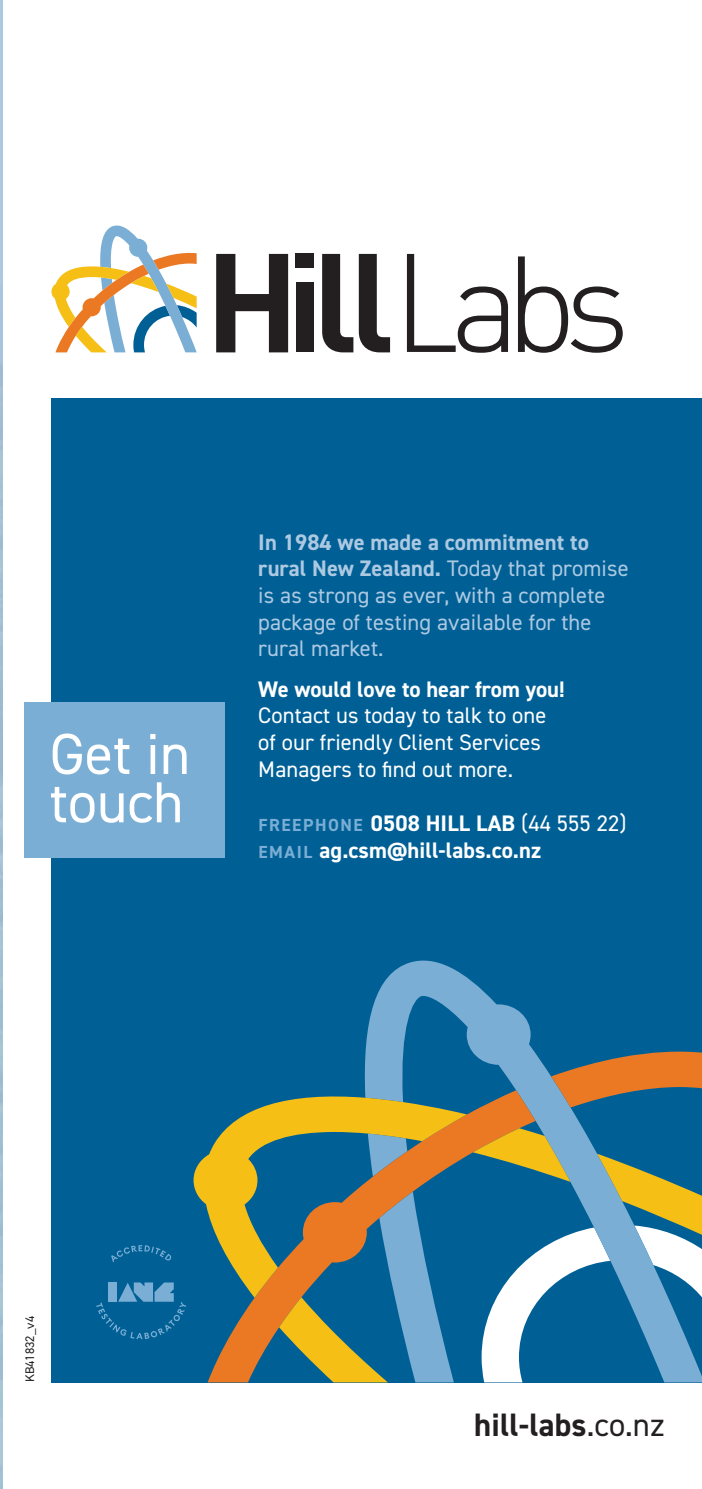
<style>
.page{position:relative;width:702px;height:1489px;background:#fff}
.page>*{position:absolute;margin:0;border:0;box-sizing:border-box;transform-origin:0 0}
.t1{font:58px/48.2px "DIN2014";color:#fff}
.t2{font:700 32.5px "DIN2014";letter-spacing:.005em;color:#231f20}
.t3{font:22.5px/26.5px "DIN2014";letter-spacing:.005em;color:#adc9e2}
.t4{font:700 22.5px/27px "DIN2014";color:#fff}
.t5{font:22.5px/26.8px "DIN2014";letter-spacing:.005em;color:#fff}
.t6{font:12.5px "DIN2014";letter-spacing:.005em;color:#231f20}
.s1{font-weight:700}
.s2{font-size:17.5px;color:#7baed4}
.s3{font-weight:400}
</style>
<div class="page">
<div style="left:51px;top:397px;width:651px;height:985px;background:#006096"></div>
<div style="left:24px;top:701px;width:201px;height:156px;background:#7baed4"></div>
<svg style="left:51px;top:225px;width:146px;height:127px"></svg>
<svg style="left:407px;top:254px;width:101px;height:99px"></svg>
<svg style="left:518px;top:256px;width:104px;height:97px"></svg>
<svg style="left:216px;top:254px;width:72px;height:98px"></svg>
<div style="left:295px;top:254px;width:19px;height:14px;background:#231f20"></div>
<div style="left:296px;top:282px;width:18px;height:70px;background:#231f20"></div>
<svg style="left:322px;top:254px;width:31px;height:98px"></svg>
<svg style="left:359px;top:254px;width:31px;height:98px"></svg>
<svg style="left:364px;top:960px;width:219px;height:168px"></svg>
<svg style="left:207px;top:1090px;width:328px;height:292px"></svg>
<svg style="left:551px;top:1050px;width:151px;height:57px"></svg>
<svg style="left:473px;top:1128px;width:229px;height:254px"></svg>
<svg style="left:193px;top:1091px;width:274px;height:206px"></svg>
<svg style="left:279px;top:1191px;width:175px;height:191px"></svg>
<svg style="left:96px;top:1282px;width:90px;height:57px"></svg>
<svg style="left:111px;top:1245px;width:60px;height:17px"></svg>
<hr style="left:0;top:0;width:2px;height:1488px;background:#a7c6e1">
<h1 class="t1" style="left:50px;top:728px;width:142px">Get in touch</h1>
<p class="t3" style="left:258px;top:528px;width:372px"><span class="s1">In 1984 we made a commitment to rural New Zealand.</span> Today that promise is as strong as ever, with a complete package of testing available for the rural market.</p>
<p class="t4" style="left:258px;top:675px;width:308px">We would love to hear from you!</p>
<p class="t5" style="left:258px;top:701px;width:289px">Contact us today to talk to one of our friendly Client Services<br>Managers to find out more.</p>
<p class="t4" style="left:258px;top:809px;width:369px"><span class="s2">FREEPHONE</span> 0508 HILL LAB <span class="s3">(44 555 22)<br></span><span class="s2">EMAIL</span> ag.csm@hill-labs.co.nz</p>
<p class="t6" style="left:22px;top:1382px;width:68px;rotate:-90deg">KB41832_v4</p>
<h2 class="t2" style="left:474px;top:1402px;width:192px">hill-labs<span class="s3">.co.nz</span></h2>
</div>
